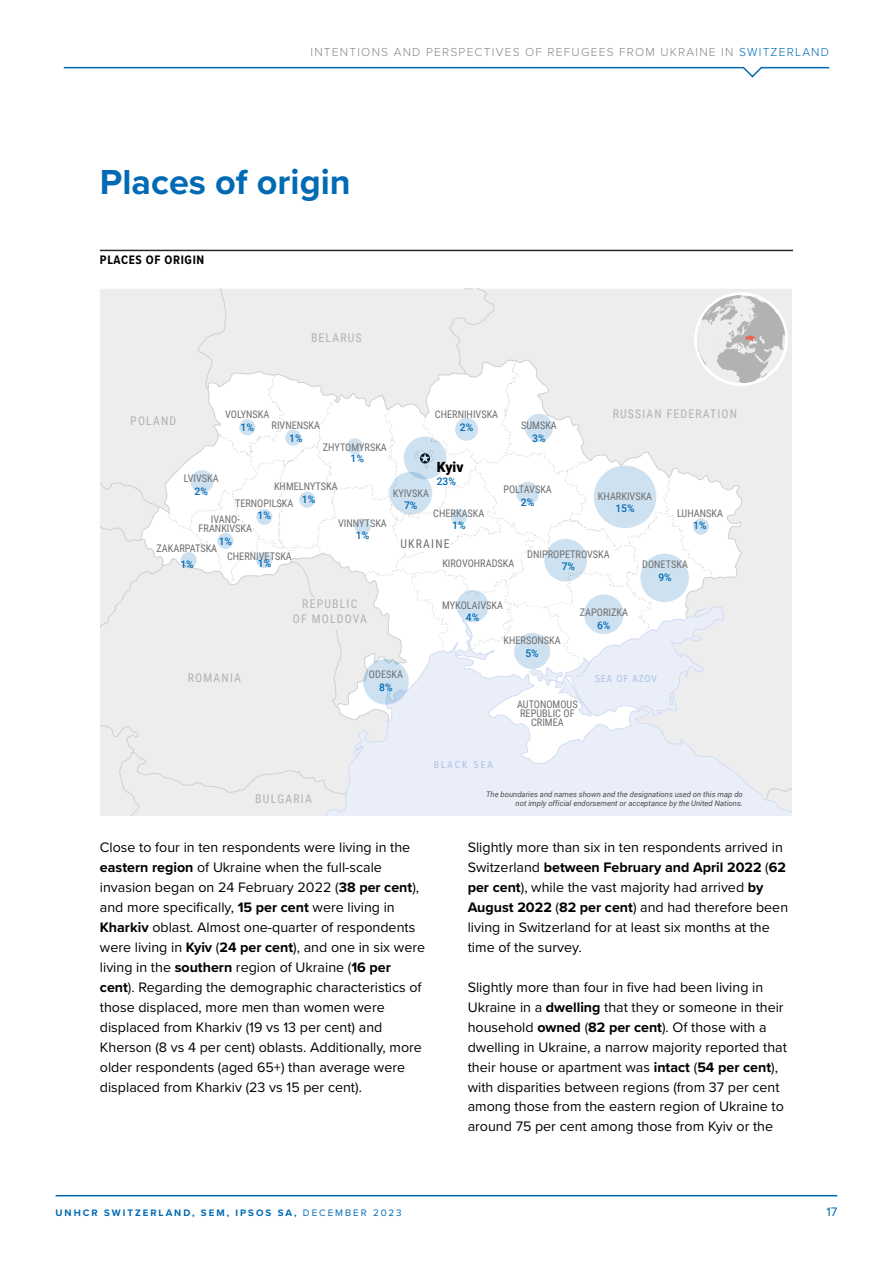
<style>
.page{position:relative;width:893px;height:1263px;background:#fff}
.page>*{position:absolute;margin:0;border:0;box-sizing:border-box;transform-origin:0 0}
.t1{font:700 36px "Proxima Nova";color:#006ab4}
.t2{font:14.25px/20px "Proxima Nova";color:#000}
.t3{font:900 14.1px "Roboto";color:#000}
.t4{font:700 12.75px "Proxima Nova Cond";letter-spacing:.05em;color:#000}
.t5{font:12.75px "Proxima Nova";color:#006ab4}
.t6{font:12px/14.4px "Roboto Condensed";letter-spacing:.1em;color:#b3b2b2;text-align:center}
.t7{font:300 12px "Proxima Nova";letter-spacing:.1em;color:#878787}
.t8{font:12px "Roboto Condensed";letter-spacing:.1em;color:#706f6f}
.t9{font:10.5px/9px "Roboto Condensed";color:#706f6f;text-align:center}
.t10{font:500 10.5px "Roboto";color:#006ab4}
.t11{font:10.5px "Proxima Nova Cond";letter-spacing:.1em;color:#a9c0e5}
.t12{font:10.5px "Proxima Nova Cond";letter-spacing:.2em;color:#a9c0e5}
.t13{font:700 9.75px "Proxima Nova";letter-spacing:.2em;color:#006ab4}
.t14{font:italic 7.65px/9.3px "Roboto";color:#4a4a49;text-align:right}
.s1{color:#006ab4}
.s2{font-weight:700}
.s3{font-weight:400}
</style>
<div class="page">
<hr style="left:56px;top:1195px;width:781px;height:1px;background:#006ab4">
<svg style="left:63px;top:66px;width:767px;height:12px"></svg>
<hr style="left:100px;top:250px;width:693px;height:1px;background:#282827">
<svg style="left:100px;top:289px;width:691px;height:527px"></svg>
<div style="left:694px;top:292px;width:94px;height:94px;border:3px solid #fff;border-radius:50%"></div>
<p class="t7" style="left:310px;top:43px;width:520px">INTENTIONS AND PERSPECTIVES OF REFUGEES FROM UKRAINE IN <span class="s1">SWITZERLAND</span></p>
<h1 class="t1" style="left:100px;top:155px;width:252px">Places of origin</h1>
<p class="t4" style="left:100px;top:250px;width:106px">PLACES OF ORIGIN</p>
<p class="t6" style="left:130px;top:414px;width:47px">POLAND</p>
<p class="t6" style="left:311px;top:330px;width:52px">BELARUS</p>
<p class="t9" style="left:225px;top:409px;width:46px">VOLYNSKA</p>
<p class="t10" style="left:241px;top:419px;width:15px">1%</p>
<p class="t9" style="left:272px;top:421px;width:50px">RIVNENSKA</p>
<p class="t10" style="left:289px;top:431px;width:15px">1%</p>
<p class="t9" style="left:323px;top:442px;width:65px">ZHYTOMYRSKA</p>
<p class="t9" style="left:435px;top:409px;width:65px">CHERNIHIVSKA</p>
<p class="t10" style="left:460px;top:419px;width:15px">2%</p>
<p class="t9" style="left:521px;top:421px;width:37px">SUMSKA</p>
<p class="t10" style="left:532px;top:431px;width:15px">3%</p>
<p class="t6" style="left:613px;top:406px;width:126px">RUSSIAN FEDERATION</p>
<p class="t10" style="left:351px;top:451px;width:15px">1%</p>
<p class="t3" style="left:437px;top:458px;width:28px">Kyiv</p>
<p class="t10" style="left:437px;top:474px;width:21px">23%</p>
<p class="t9" style="left:184px;top:473px;width:36px">LVIVSKA</p>
<p class="t10" style="left:195px;top:483px;width:15px">2%</p>
<p class="t9" style="left:235px;top:477px;width:104px;line-height:17px;text-align:left;text-indent:39px">KHMELNYTSKA<br>TERNOPILSKA</p>
<p class="t10" style="left:258px;top:508px;width:15px">1%</p>
<p class="t9" style="left:503px;top:485px;width:50px">POLTAVSKA</p>
<p class="t10" style="left:521px;top:495px;width:15px">2%</p>
<p class="t9" style="left:393px;top:488px;width:38px">KYIVSKA</p>
<p class="t10" style="left:404px;top:498px;width:15px">7%</p>
<p class="t9" style="left:598px;top:491px;width:56px">KHARKIVSKA</p>
<p class="t10" style="left:615px;top:501px;width:21px">15%</p>
<p class="t10" style="left:302px;top:492px;width:15px">1%</p>
<p class="t9" style="left:433px;top:508px;width:53px">CHERKASKA</p>
<p class="t10" style="left:452px;top:518px;width:15px">1%</p>
<p class="t9" style="left:677px;top:508px;width:48px">LUHANSKA</p>
<p class="t9" style="left:199px;top:514px;width:55px">IVANO-<br>FRANKIVSKA</p>
<p class="t10" style="left:219px;top:533px;width:15px">1%</p>
<p class="t9" style="left:227px;top:551px;width:66px">CHERNIVETSKA</p>
<p class="t9" style="left:338px;top:518px;width:50px">VINNYTSKA</p>
<p class="t10" style="left:693px;top:518px;width:15px">1%</p>
<p class="t10" style="left:356px;top:528px;width:15px">1%</p>
<p class="t8" style="left:400px;top:535px;width:51px">UKRAINE</p>
<p class="t9" style="left:156px;top:543px;width:62px">ZAKARPATSKA</p>
<p class="t9" style="left:527px;top:549px;width:84px">DNIPROPETROVSKA</p>
<p class="t10" style="left:562px;top:559px;width:15px">7%</p>
<p class="t9" style="left:442px;top:558px;width:74px">KIROVOHRADSKA</p>
<p class="t10" style="left:258px;top:556px;width:15px">1%</p>
<p class="t9" style="left:642px;top:560px;width:47px">DONETSKA</p>
<p class="t10" style="left:658px;top:570px;width:15px">9%</p>
<p class="t10" style="left:180px;top:557px;width:15px">1%</p>
<p class="t6" style="left:188px;top:670px;width:55px">ROMANIA</p>
<p class="t6" style="left:293px;top:596px;width:76px">REPUBLIC<br>OF MOLDOVA</p>
<p class="t9" style="left:369px;top:670px;width:36px">ODESKA</p>
<p class="t10" style="left:379px;top:680px;width:15px">8%</p>
<p class="t6" style="left:255px;top:791px;width:58px">BULGARIA</p>
<p class="t9" style="left:442px;top:600px;width:62px">MYKOLAIVSKA</p>
<p class="t10" style="left:466px;top:610px;width:15px">4%</p>
<p class="t9" style="left:503px;top:636px;width:59px">KHERSONSKA</p>
<p class="t10" style="left:525px;top:646px;width:15px">5%</p>
<p class="t9" style="left:580px;top:608px;width:50px">ZAPORIZKA</p>
<p class="t10" style="left:597px;top:618px;width:15px">6%</p>
<p class="t11" style="left:595px;top:670px;width:63px">SEA OF AZOV</p>
<p class="t12" style="left:434px;top:757px;width:60px">BLACK SEA</p>
<p class="t9" style="left:517px;top:699px;width:62px">AUTONOMOUS<br>REPUBLIC OF<br>CRIMEA</p>
<p class="t14" style="left:486px;top:789px;width:258px">The boundaries and names shown and the designations used on this map do not imply official endorsement or acceptance by the United Nations.</p>
<p class="t2" style="left:100px;top:837px;width:327px">Close to four in ten respondents were living in the <span class="s2">eastern region</span> of Ukraine when the full-scale invasion began on 24 February 2022 (<span class="s2">38 per cent</span>), and more specifically, <span class="s2">15 per cent</span> were living in <span class="s2">Kharkiv</span> oblast. Almost one-quarter of respondents were living in <span class="s2">Kyiv</span> (<span class="s2">24 per cent</span>), and one in six were living in the <span class="s2">southern</span> region of Ukraine (<span class="s2">16 per cent</span>). Regarding the demographic characteristics of those displaced, more men than women were displaced from Kharkiv (19 vs 13 per cent) and Kherson (8 vs 4 per cent) oblasts. Additionally, more older respondents (aged 65+) than average were displaced from Kharkiv (23 vs 15 per cent).</p>
<p class="t2" style="left:468px;top:837px;width:322px">Slightly more than six in ten respondents arrived in Switzerland <span class="s2">between February and April 2022</span> (<span class="s2">62 per cent</span>), while the vast majority had arrived <span class="s2">by August 2022</span> (<span class="s2">82 per cent</span>) and had therefore been living in Switzerland for at least six months at the time of the survey.</p>
<p class="t2" style="left:468px;top:976px;width:321px">Slightly more than four in five had been living in Ukraine in a <span class="s2">dwelling</span> that they or someone in their household <span class="s2">owned</span> (<span class="s2">82 per cent</span>). Of those with a dwelling in Ukraine, a narrow majority reported that their house or apartment was <span class="s2">intact</span> (<span class="s2">54 per cent</span>), with disparities between regions (from 37 per cent among those from the eastern region of Ukraine to around 75 per cent among those from Kyiv or the</p>
<p class="t13" style="left:56px;top:1206px;width:348px">UNHCR SWITZERLAND, SEM, IPSOS SA, <span class="s3">DECEMBER 2023</span></p>
<p class="t5" style="left:826px;top:1202px;width:12px">17</p>
</div>
